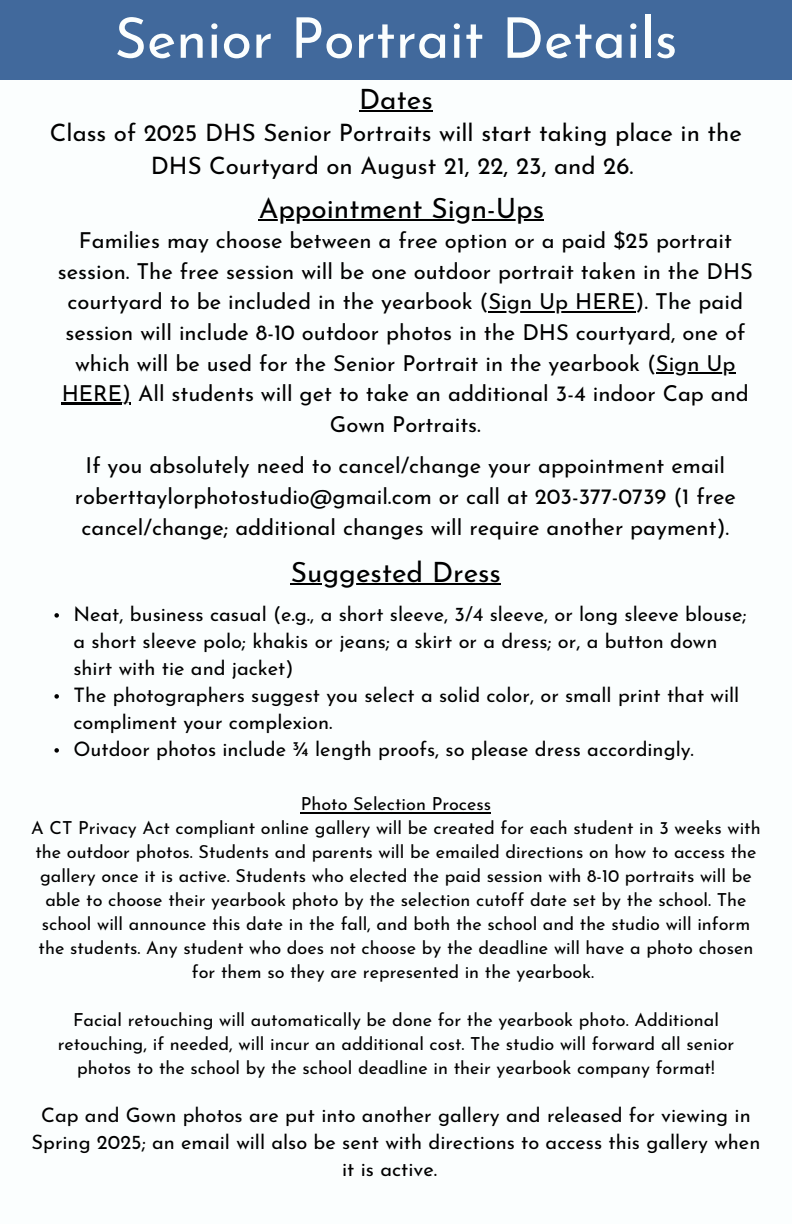
<style>
.page{position:relative;width:792px;height:1224px;background:#fbfefe}
.page>*{position:absolute;margin:0;border:0;box-sizing:border-box;transform-origin:0 0}
.t1{font:56px "Josefin Sans";color:#fbfefe}
.t2{font:28px "Josefin Sans";color:#000}
.t3{font:24px/33px "Josefin Sans";color:#000;text-align:center}
.t4{font:22px/30.6px "Josefin Sans";color:#000;text-align:center}
.t5{font:20px/27px "Josefin Sans";color:#000}
.t6{font:18px/24px "Josefin Sans";color:#000;text-align:center}
</style>
<div class="page">
<div style="left:0;top:0;width:792px;height:79px;background:#41699c"></div>
<hr style="left:301px;top:812px;width:190px;height:1px;background:#000">
<hr style="left:359px;top:111px;width:74px;height:1px;background:#000">
<hr style="left:259px;top:220px;width:285px;height:1px;background:#000">
<hr style="left:488px;top:311px;width:148px;height:2px;background:#000">
<hr style="left:656px;top:372px;width:80px;height:2px;background:#000">
<hr style="left:62px;top:403px;width:60px;height:2px;background:#000">
<hr style="left:291px;top:583px;width:210px;height:2px;background:#000">
<svg style="left:54px;top:613px;width:5px;height:5px"></svg>
<svg style="left:54px;top:694px;width:5px;height:5px"></svg>
<svg style="left:54px;top:748px;width:5px;height:5px"></svg>
<h1 class="t1" style="left:114px;top:16px;width:565px">Senior Portrait Details</h1>
<h3 class="t2" style="left:359px;top:88px;width:75px">Dates</h3>
<h2 class="t3" style="left:50px;top:118px;width:694px">Class of 2025 DHS Senior Portraits will start taking place in the<br>DHS Courtyard on August 21, 22, 23, and 26.</h2>
<p class="t2" style="left:259px;top:197px;width:287px">Appointment Sign-Ups</p>
<p class="t4" style="left:58px;top:227px;width:697px">Families may choose between a free option or a paid $25 portrait session. The free session will be one outdoor portrait taken in the DHS courtyard to be included in the yearbook (Sign Up HERE). The paid</p>
<p class="t4" style="left:65px;top:319px;width:682px">session will include 8-10 outdoor photos in the DHS courtyard, one of which will be used for the Senior Portrait in the yearbook (Sign Up</p>
<p class="t4" style="left:62px;top:381px;width:689px">HERE) All students will get to take an additional 3-4 indoor Cap and</p>
<p class="t4" style="left:86px;top:406px;width:641px;line-height:41.4px">Gown Portraits.<br>If you absolutely need to cancel/change your appointment email</p>
<p class="t4" style="left:75px;top:483px;width:663px;text-align:left">roberttaylorphotostudio@gmail.com or call at 203-377-0739 (1 free cancel/change; additional changes will require another payment).</p>
<p class="t2" style="left:291px;top:561px;width:212px">Suggested Dress</p>
<h4 class="t5" style="left:73px;top:602px;width:675px">Neat, business casual (e.g., a short sleeve, 3/4 sleeve, or long sleeve blouse; a short sleeve polo; khakis or jeans; a skirt or a dress; or, a button down shirt with tie and jacket)<br>The photographers suggest you select a solid color, or small print that will compliment your complexion.<br>Outdoor photos include ¾ length proofs, so please dress accordingly.</h4>
<h2 class="t6" style="left:301px;top:794px;width:192px">Photo Selection Process</h2>
<h3 class="t6" style="left:31px;top:818px;width:731px">A CT Privacy Act compliant online gallery will be created for each student in 3 weeks with the outdoor photos. Students and parents will be emailed directions on how to access the gallery once it is active. Students who elected the paid session with 8-10 portraits will be able to choose their yearbook photo by the selection cutoff date set by the school. The school will announce this date in the fall, and both the school and the studio will inform the students. Any student who does not choose by the deadline will have a photo chosen for them so they are represented in the yearbook.</h3>
<h2 class="t6" style="left:58px;top:1010px;width:678px">Facial retouching will automatically be done for the yearbook photo. Additional retouching, if needed, will incur an additional cost. The studio will forward all senior photos to the school by the school deadline in their yearbook company format!</h2>
<h3 class="t5" style="left:41px;top:1104px;width:711px">Cap and Gown photos are put into another gallery and released for viewing in</h3>
<h3 class="t5" style="left:32px;top:1131px;width:730px">Spring 2025; an email will also be sent with directions to access this gallery when</h3>
<h3 class="t5" style="left:342px;top:1158px;width:96px">it is active.</h3>
</div>
